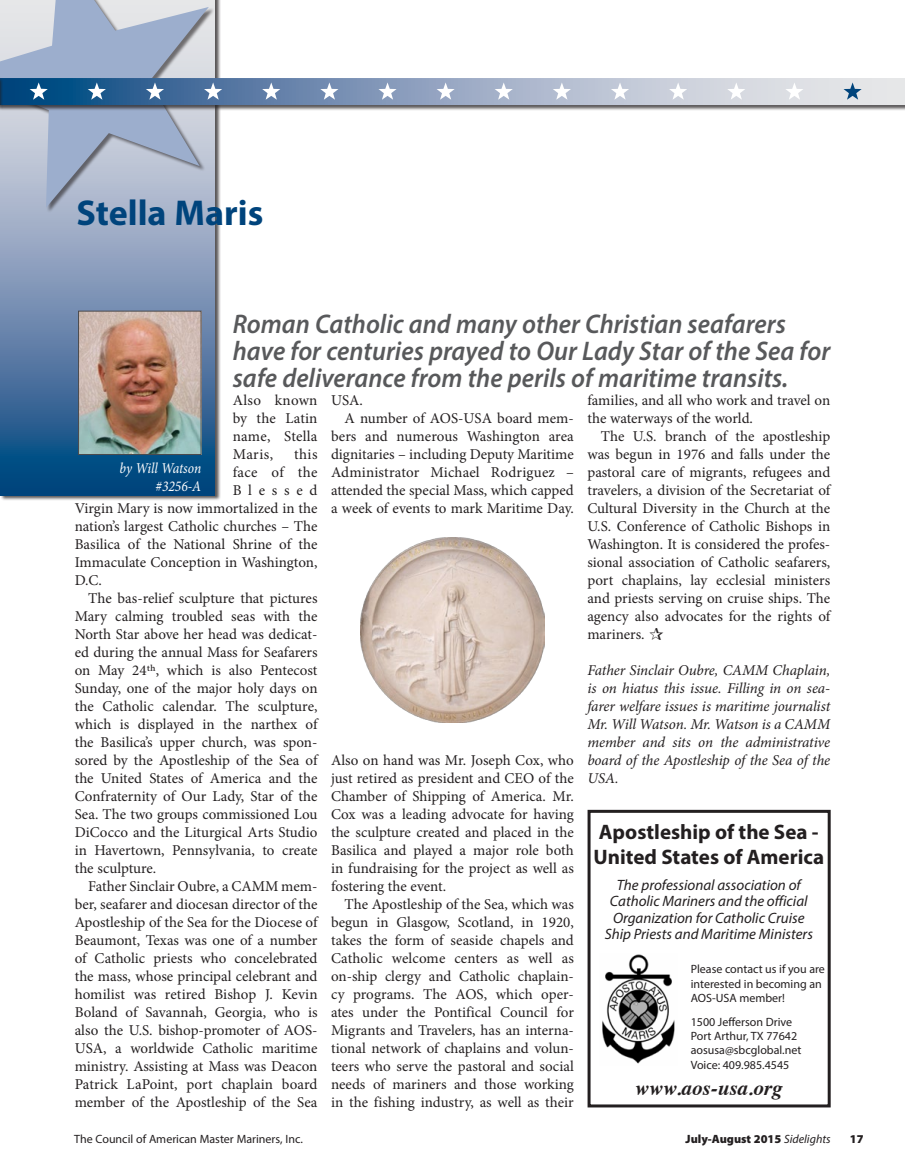
<style>
.page{position:relative;width:905px;height:1175px;background:#fff}
.page>*{position:absolute;margin:0;border:0;box-sizing:border-box;transform-origin:0 0}
.HEAD_24_28{font:700 36px "Myriad Pro";color:#00447c}
.HEAD__18_18{font:italic 600 27px/27px "Myriad Pro";color:#58595b;scale:.95 1}
.NONE{font:700 21px/25.2px "Myriad Pro";color:#231f20}
.t1{font:italic 700 21px "Times";color:#231f20}
.BODY{font:15px/18px "Minion Pro";color:#231f20;text-align:justify}
.BODY__editor_s_note{font:italic 15px/18px "Minion Pro";letter-spacing:-.01em;color:#231f20;text-align:justify}
.BODY__first_para{font:15px/18px "Minion Pro";letter-spacing:.005em;color:#231f20;text-align:justify}
.NONE-2{font:italic 15px/16.5px "Myriad Pro";color:#231f20;text-align:center}
.t2{font:italic 15px/18px "Minion Pro";letter-spacing:-.005em;color:#fff;text-align:right;scale:.9 1}
.NONE-3{font:12px/14.4px "Myriad Pro";color:#231f20}
.t3{font:900 12px "Myriad Pro";color:#231f20}
.s1{font-weight:400;font-style:italic}
</style>
<div class="page">
<div style="left:0;top:0;width:221px;height:501px;background:#231f20;opacity:.75"></div>
<svg style="left:0;top:0;width:215px;height:495px"></svg>
<img style="left:80px;top:313px;width:119px;height:139px">
<div style="left:78px;top:311px;width:123px;height:143px;border:1px solid #4a4a4d"></div>
<div style="left:0;top:0;width:214px;height:213px;background:#231f20;opacity:.6"></div>
<svg style="left:0;top:0;width:209px;height:208px"></svg>
<div style="left:0;top:78px;width:904px;height:33px;background:#231f20;opacity:.75"></div>
<svg style="left:3px;top:78px;width:901px;height:27px"></svg>
<svg style="left:30px;top:82px;width:18px;height:18px"></svg>
<svg style="left:88px;top:82px;width:18px;height:18px"></svg>
<svg style="left:146px;top:82px;width:18px;height:18px"></svg>
<svg style="left:204px;top:82px;width:18px;height:18px"></svg>
<svg style="left:262px;top:82px;width:18px;height:18px"></svg>
<svg style="left:320px;top:82px;width:18px;height:18px"></svg>
<svg style="left:378px;top:82px;width:18px;height:18px"></svg>
<svg style="left:436px;top:82px;width:18px;height:18px"></svg>
<svg style="left:494px;top:82px;width:19px;height:18px"></svg>
<svg style="left:552px;top:82px;width:19px;height:18px"></svg>
<svg style="left:611px;top:82px;width:18px;height:18px"></svg>
<svg style="left:669px;top:82px;width:18px;height:18px"></svg>
<svg style="left:727px;top:82px;width:18px;height:18px"></svg>
<svg style="left:785px;top:82px;width:18px;height:18px"></svg>
<svg style="left:843px;top:82px;width:18px;height:18px"></svg>
<hr style="left:0;top:77px;width:3px;height:33px;background:#231f20;opacity:.75">
<svg style="left:0;top:77px;width:1px;height:27px"></svg>
<img style="left:360px;top:538px;width:185px;height:184px">
<img style="left:602px;top:954px;width:73px;height:110px">
<div style="left:587px;top:809px;width:243px;height:298px;border:3px solid #231f20"></div>
<p class="HEAD_24_28" style="left:76px;top:189px;width:188px">Stella Maris</p>
<p class="HEAD__18_18" style="left:233px;top:310px;width:630px">Roman Catholic and many other Christian seafarers have for centuries prayed to Our Lady Star of the Sea for safe deliverance from the perils of maritime transits.</p>
<p class="BODY__first_para" style="left:233px;top:391px;width:86px">Also known by the Latin name, Stella Maris,</p>
<p class="BODY" style="left:587px;top:391px;width:244px">families, and all who work and travel on the waterways of the world.</p>
<p class="BODY" style="left:587px;top:427px;width:244px;text-indent:14px">The U.S. branch of the apostleship was begun in 1976 and falls under the pastoral care of migrants, refugees and travelers, a division of the Secretariat of Cultural Diversity in the Church at the U.S. Conference of Catholic Bishops in Washington. It is considered the profes&shy;sional association of Catholic seafarers, port chaplains, lay ecclesial ministers and priests serving on cruise ships. The agency also advocates for the rights of mariners.</p>
<p class="BODY__editor_s_note" style="left:587px;top:661px;width:244px">Father Sinclair Oubre, CAMM Chaplain, is on hiatus this issue. Filling in on sea&shy;farer welfare issues is maritime journalist Mr. Will Watson. Mr. Watson is a CAMM member and sits on the administrative board of the Apostleship of the Sea of the USA.</p>
<p class="BODY" style="left:331px;top:391px;width:33px">USA.</p>
<p class="BODY" style="left:331px;top:409px;width:244px;text-indent:14px">A number of AOS-USA board mem&shy;bers and numerous Washington area dignitaries – including Deputy Maritime Administrator Michael Rodriguez – attended the special Mass, which capped a week of events to mark Maritime Day.</p>
<p class="BODY__first_para" style="left:294px;top:445px;width:25px">this</p>
<p class="BODY__first_para" style="left:233px;top:463px;width:86px">face of the</p>
<p class="BODY__first_para" style="left:233px;top:481px;width:86px">Blessed</p>
<p class="BODY__first_para" style="left:75px;top:499px;width:244px">Virgin Mary is now immortalized in the</p>
<p class="BODY__first_para" style="left:75px;top:517px;width:244px">nation’s largest Catholic churches – The</p>
<p class="BODY__first_para" style="left:75px;top:535px;width:244px">Basilica of the National Shrine of the</p>
<p class="BODY__first_para" style="left:75px;top:553px;width:244px">Immaculate Conception in Washington,</p>
<p class="BODY__first_para" style="left:75px;top:571px;width:29px">D.C.</p>
<p class="BODY" style="left:75px;top:589px;width:244px;text-indent:14px">The bas-relief sculpture that pictures Mary calming troubled seas with the North Star above her head was dedicat&shy;ed during the annual Mass for Seafarers on May 24th, which is also Pentecost Sunday, one of the major holy days on the Catholic calendar. The sculpture, which is displayed in the narthex of the Basilica’s upper church, was spon&shy;sored by the Apostleship of the Sea of the United States of America and the Confraternity of Our Lady, Star of the Sea. The two groups commissioned Lou DiCocco and the Liturgical Arts Studio in Havertown, Pennsylvania, to create the sculpture.</p>
<p class="BODY" style="left:75px;top:877px;width:244px;text-indent:14px">Father Sinclair Oubre, a CAMM mem&shy;ber, seafarer and diocesan director of the Apostleship of the Sea for the Diocese of Beaumont, Texas was one of a number of Catholic priests who concelebrated the mass, whose principal celebrant and homilist was retired Bishop J. Kevin Boland of Savannah, Georgia, who is also the U.S. bishop-promoter of AOS-USA, a worldwide Catholic maritime ministry. Assisting at Mass was Deacon Patrick LaPoint, port chaplain board member of the Apostleship of the Sea</p>
<p class="t2" style="left:120px;top:459px;width:92px">by Will Watson #3256-A</p>
<p class="BODY" style="left:331px;top:751px;width:244px">Also on hand was Mr. Joseph Cox, who just retired as president and CEO of the Chamber of Shipping of America. Mr.<br>Cox was a leading advocate for having the sculpture created and placed in the Basilica and played a major role both in fundraising for the project as well as fostering the event.</p>
<p class="BODY" style="left:331px;top:895px;width:244px;text-indent:14px">The Apostleship of the Sea, which was begun in Glasgow, Scotland, in 1920, takes the form of seaside chapels and Catholic welcome centers as well as on-ship clergy and Catholic chaplain&shy;cy programs. The AOS, which oper&shy;ates under the Pontifical Council for Migrants and Travelers, has an interna&shy;tional network of chaplains and volun&shy;teers who serve the pastoral and social needs of mariners and those working in the fishing industry, as well as their</p>
<p class="NONE" style="left:593px;top:818px;width:232px">Apostleship of the Sea -<br>United States of America</p>
<p class="NONE-2" style="left:604px;top:876px;width:210px">The professional association of Catholic Mariners and the official Organization for Catholic Cruise Ship Priests and Maritime Ministers</p>
<p class="NONE-3" style="left:690px;top:962px;width:136px">Please contact us if you are interested in becoming an<br>AOS-USA member!</p>
<p class="NONE-3" style="left:690px;top:1014px;width:103px">1500 Jefferson Drive</p>
<p class="NONE-3" style="left:690px;top:1028px;width:108px">Port Arthur, TX 77642</p>
<p class="NONE-3" style="left:690px;top:1043px;width:112px">aosusa@sbcglobal.net</p>
<p class="NONE-3" style="left:690px;top:1057px;width:100px">Voice: 409.985.4545</p>
<p class="t1" style="left:635px;top:1067px;width:149px">www.aos-usa.org</p>
<p class="NONE-3" style="left:74px;top:1132px;width:230px">The Council of American Master Mariners, Inc.</p>
<p class="t3" style="left:685px;top:1131px;width:146px">July-August 2015 <span class="s1">Sidelights</span></p>
<p class="t3" style="left:849px;top:1131px;width:15px">17</p>
</div>
